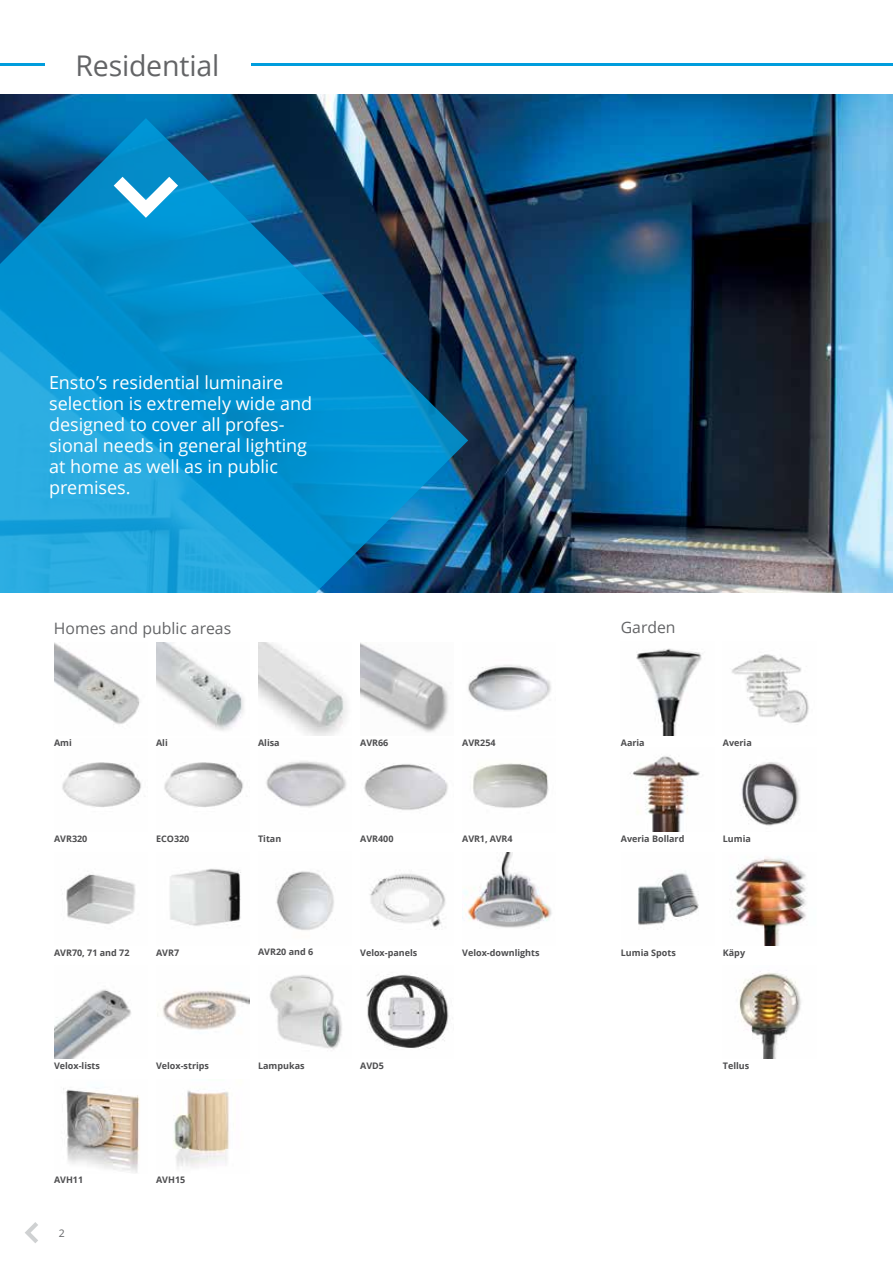
<style>
.page{position:relative;width:893px;height:1263px;background:#fff}
.page>*{position:absolute;margin:0;border:0;box-sizing:border-box;transform-origin:0 0}
.t1{font:28.5px "Open Sans";letter-spacing:-.005em;color:#636466}
.t2{font:18px/21px "Open Sans";letter-spacing:-.005em;color:#fff}
.t3{font:15.75px "Open Sans";color:#636466}
.t4{font:10.5px "Open Sans";color:#636466}
.t5{font:700 9px "Open Sans";color:#4d4d4f}
</style>
<div class="page">
<svg style="left:25px;top:1222px;width:13px;height:21px"></svg>
<img style="left:0;top:94px;width:893px;height:499px">
<svg style="left:0;top:118px;width:468px;height:475px;background:#117db1"></svg>
<svg style="left:114px;top:177px;width:64px;height:41px"></svg>
<hr style="left:251px;top:64px;width:642px;height:2px;background:#009ddd">
<hr style="left:0;top:64px;width:44px;height:2px;background:#009ddd">
<img style="left:735px;top:856px;width:71px;height:90px">
<img style="left:739px;top:971px;width:62px;height:88px">
<img style="left:638px;top:871px;width:61px;height:59px">
<img style="left:630px;top:755px;width:70px;height:76px">
<img style="left:732px;top:654px;width:77px;height:69px">
<img style="left:636px;top:648px;width:66px;height:87px">
<img style="left:741px;top:762px;width:59px;height:64px">
<img style="left:366px;top:974px;width:83px;height:75px">
<img style="left:63px;top:1088px;width:77px;height:85px">
<img style="left:173px;top:1090px;width:56px;height:77px">
<img style="left:369px;top:873px;width:77px;height:57px">
<img style="left:54px;top:989px;width:77px;height:70px">
<img style="left:157px;top:991px;width:93px;height:39px">
<img style="left:269px;top:975px;width:73px;height:75px">
<img style="left:473px;top:763px;width:76px;height:45px">
<img style="left:62px;top:874px;width:74px;height:50px">
<img style="left:170px;top:868px;width:71px;height:58px">
<img style="left:276px;top:871px;width:58px;height:59px">
<img style="left:364px;top:763px;width:84px;height:47px">
<img style="left:62px;top:762px;width:79px;height:45px">
<img style="left:164px;top:762px;width:79px;height:45px">
<img style="left:266px;top:761px;width:81px;height:47px">
<img style="left:468px;top:665px;width:83px;height:46px">
<img style="left:54px;top:642px;width:86px;height:82px">
<img style="left:156px;top:642px;width:88px;height:89px">
<img style="left:258px;top:642px;width:90px;height:94px">
<img style="left:360px;top:642px;width:89px;height:91px">
<img style="left:462px;top:852px;width:90px;height:76px">
<h1 class="t1" style="left:76px;top:46px;width:145px">Residential</h1>
<h2 class="t2" style="left:49px;top:372px;width:264px">Ensto’s residential luminaire selection is extremely wide and designed to cover all profes&shy;sional needs in general lighting at home as well as in public premises.</h2>
<h3 class="t3" style="left:54px;top:617px;width:179px">Homes and public areas</h3>
<h3 class="t3" style="left:621px;top:616px;width:56px">Garden</h3>
<p class="t5" style="left:54px;top:736px;width:19px">Ami</p>
<p class="t5" style="left:156px;top:736px;width:13px">Ali</p>
<p class="t5" style="left:258px;top:736px;width:23px">Alisa</p>
<p class="t5" style="left:360px;top:736px;width:30px">AVR66</p>
<p class="t5" style="left:462px;top:736px;width:35px">AVR254</p>
<p class="t5" style="left:621px;top:736px;width:25px">Aaria</p>
<p class="t5" style="left:723px;top:736px;width:30px">Averia</p>
<p class="t5" style="left:54px;top:832px;width:35px">AVR320</p>
<p class="t5" style="left:156px;top:832px;width:35px">ECO320</p>
<p class="t5" style="left:258px;top:832px;width:25px">Titan</p>
<p class="t5" style="left:360px;top:833px;width:35px">AVR400</p>
<p class="t5" style="left:462px;top:833px;width:52px">AVR1, AVR4</p>
<p class="t5" style="left:621px;top:832px;width:65px">Averia Bollard</p>
<p class="t5" style="left:723px;top:832px;width:30px">Lumia</p>
<p class="t5" style="left:54px;top:946px;width:77px">AVR70, 71 and 72</p>
<p class="t5" style="left:156px;top:946px;width:25px">AVR7</p>
<p class="t5" style="left:258px;top:946px;width:57px">AVR20 and 6</p>
<p class="t5" style="left:360px;top:946px;width:59px">Velox-panels</p>
<p class="t5" style="left:462px;top:946px;width:79px">Velox-downlights</p>
<p class="t5" style="left:621px;top:946px;width:56px">Lumia Spots</p>
<p class="t5" style="left:723px;top:946px;width:24px">Käpy</p>
<p class="t5" style="left:54px;top:1059px;width:47px">Velox-lists</p>
<p class="t5" style="left:156px;top:1059px;width:54px">Velox-strips</p>
<p class="t5" style="left:258px;top:1059px;width:48px">Lampukas</p>
<p class="t5" style="left:360px;top:1059px;width:25px">AVD5</p>
<p class="t5" style="left:723px;top:1059px;width:28px">Tellus</p>
<p class="t5" style="left:54px;top:1174px;width:31px">AVH11</p>
<p class="t5" style="left:156px;top:1174px;width:31px">AVH15</p>
<p class="t4" style="left:59px;top:1226px;width:8px">2</p>
</div>
